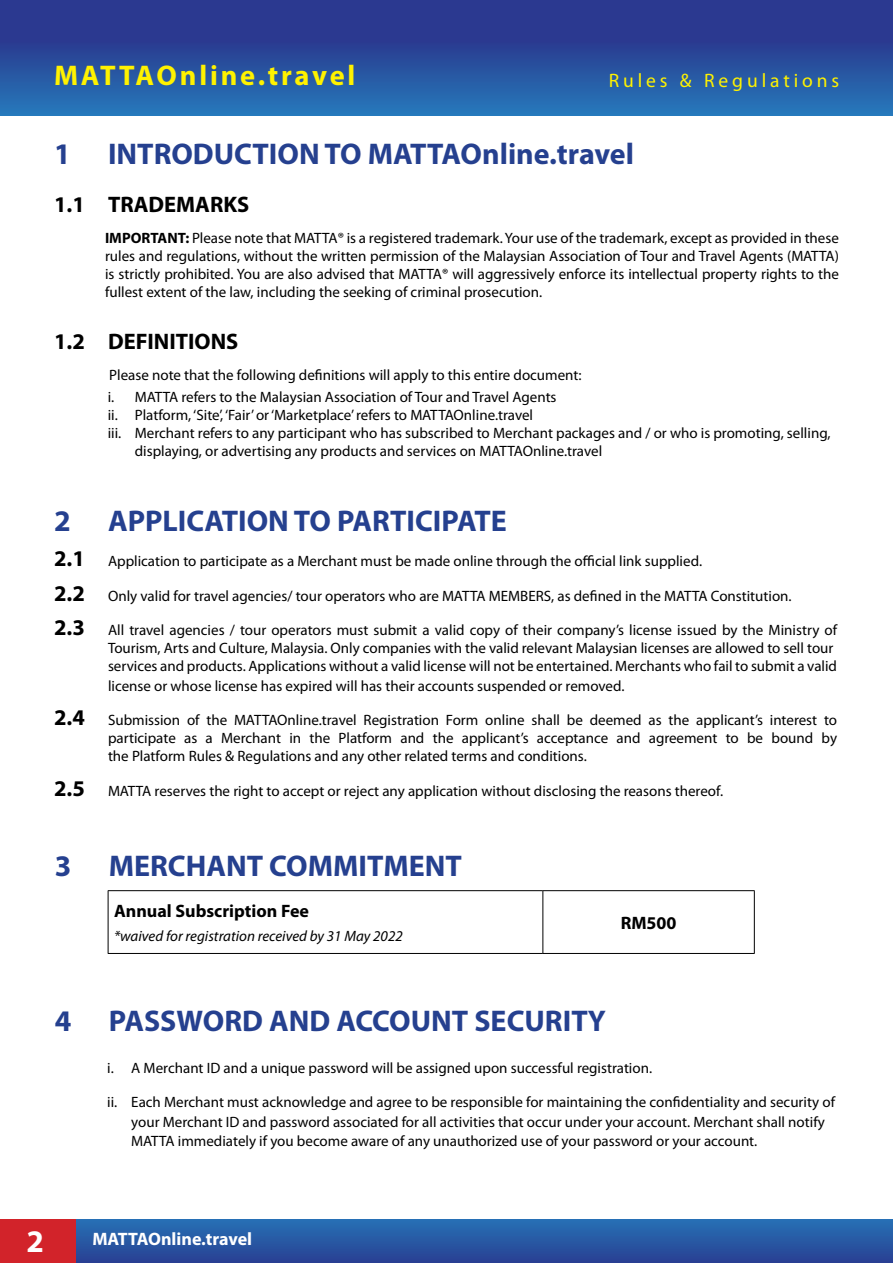
<style>
.page{position:relative;width:893px;height:1263px;background:#fff}
.page>*{position:absolute;margin:0;border:0;box-sizing:border-box;transform-origin:0 0}
.t1{font:700 31.5px "Myriad Pro";color:#fff}
.t2{font:700 30px "Myriad Pro";color:#25408f}
.t3{font:700 28.5px "Myriad Pro";letter-spacing:.1em;color:#fff200}
.t4{font:700 22.5px "Myriad Pro";color:#000}
.t5{font:19.5px "Myriad Pro";letter-spacing:.2em;color:#fff200}
.t6{font:700 18px "Myriad Pro";color:#000}
.t7{font:700 18px "Myriad Pro";color:#fff}
.t8{font:15px/18px "Myriad Pro";color:#000}
.t9{font:italic 15px "Myriad Pro";color:#000}
.s1{font-weight:700}
.s2{font-weight:700;font-size:22.5px}
</style>
<div class="page">
<div style="left:0;top:1220px;width:893px;height:43px;background:linear-gradient(to bottom,#2770b4,#293f92)"></div>
<div style="left:0;top:1220px;width:75px;height:43px;background:#d2232a"></div>
<div style="left:0;top:0;width:893px;height:115px;background:linear-gradient(to bottom,#2c2a86,#2672b5)"></div>
<div style="left:846px;top:1220px;width:47px;height:43px;background:linear-gradient(to bottom,#2770b4,#293f92)"></div>
<hr style="left:108px;top:890px;width:435px;height:1px;background:#000">
<hr style="left:108px;top:891px;width:1px;height:62px;background:#000">
<hr style="left:543px;top:890px;width:212px;height:1px;background:#000">
<hr style="left:542px;top:891px;width:1px;height:62px;background:#000">
<hr style="left:754px;top:891px;width:1px;height:62px;background:#000">
<hr style="left:108px;top:953px;width:435px;height:1px;background:#000">
<hr style="left:543px;top:953px;width:212px;height:1px;background:#000">
<h3 class="t3" style="left:54px;top:57px;width:303px">MATTAOnline.travel</h3>
<h3 class="t5" style="left:609px;top:68px;width:232px">Rules &amp; Regulations</h3>
<h2 class="t2" style="left:54px;top:134px;width:582px">1 INTRODUCTION TO MATTAOnline.travel</h2>
<h3 class="t4" style="left:54px;top:190px;width:197px">1.1 TRADEMARKS</h3>
<p class="t8" style="left:105px;top:229px;width:735px;text-align:justify"><span class="s1">IMPORTANT:</span> Please note that MATTA® is a registered trademark. Your use of the trademark, except as provided in these rules and regulations, without the written permission of the Malaysian Association of Tour and Travel Agents (MATTA) is strictly prohibited. You are also advised that MATTA® will aggressively enforce its intellectual property rights to the fullest extent of the law, including the seeking of criminal prosecution.</p>
<h3 class="t4" style="left:54px;top:327px;width:186px">1.2 DEFINITIONS</h3>
<p class="t8" style="left:108px;top:364px;width:475px;line-height:22.2px">Please note that the following definitions will apply to this entire document: i. MATTA refers to the Malaysian Association of Tour and Travel Agents</p>
<p class="t8" style="left:108px;top:406px;width:427px">ii. Platform, ‘Site’, ‘Fair’ or ‘Marketplace’ refers to MATTAOnline.travel</p>
<p class="t8" style="left:108px;top:424px;width:724px">iii. Merchant refers to any participant who has subscribed to Merchant packages and / or who is promoting, selling,</p>
<p class="t8" style="left:135px;top:442px;width:469px">displaying, or advertising any products and services on MATTAOnline.travel</p>
<h2 class="t2" style="left:54px;top:502px;width:454px">2 APPLICATION TO PARTICIPATE</h2>
<p class="t8" style="left:54px;top:552px;width:650px"><span class="s2">2.1</span> Application to participate as a Merchant must be made online through the official link supplied.</p>
<p class="t8" style="left:54px;top:586px;width:739px"><span class="s2">2.2</span> Only valid for travel agencies/ tour operators who are MATTA MEMBERS, as defined in the MATTA Constitution.</p>
<p class="t8" style="left:108px;top:621px;width:731px;text-indent:-54px"><span class="s2">2.3</span> All travel agencies / tour operators must submit a valid copy of their company’s license issued by the Ministry of<br>Tourism, Arts and Culture, Malaysia. Only companies with the valid relevant Malaysian licenses are allowed to sell tour services and products. Applications without a valid license will not be entertained. Merchants who fail to submit a valid</p>
<p class="t8" style="left:108px;top:676px;width:518px">license or whose license has expired will has their accounts suspended or removed.</p>
<p class="t8" style="left:108px;top:711px;width:731px;text-align:justify;text-indent:-54px"><span class="s2">2.4</span> Submission of the MATTAOnline.travel Registration Form online shall be deemed as the applicant’s interest to participate as a Merchant in the Platform and the applicant’s acceptance and agreement to be bound by the Platform Rules &amp; Regulations and any other related terms and conditions.</p>
<p class="t8" style="left:54px;top:781px;width:671px"><span class="s2">2.5</span> MATTA reserves the right to accept or reject any application without disclosing the reasons thereof.</p>
<h2 class="t2" style="left:55px;top:846px;width:409px">3 MERCHANT COMMITMENT</h2>
<p class="t6" style="left:114px;top:899px;width:196px">Annual Subscription Fee</p>
<p class="t9" style="left:114px;top:926px;width:290px">*waived for registration received by 31 May 2022</p>
<p class="t6" style="left:621px;top:911px;width:57px">RM500</p>
<h2 class="t2" style="left:55px;top:1001px;width:553px">4 PASSWORD AND ACCOUNT SECURITY</h2>
<p class="t8" style="left:107px;top:1059px;width:546px">i. A Merchant ID and a unique password will be assigned upon successful registration.</p>
<p class="t8" style="left:131px;top:1092px;width:705px;line-height:19.5px;text-indent:-24px">ii. Each Merchant must acknowledge and agree to be responsible for maintaining the confidentiality and security of your Merchant ID and password associated for all activities that occur under your account. Merchant shall notify<br>MATTA immediately if you become aware of any unauthorized use of your password or your account.</p>
<h1 class="t1" style="left:27px;top:1221px;width:19px">2</h1>
<p class="t7" style="left:92px;top:1227px;width:161px">MATTAOnline.travel</p>
</div>
